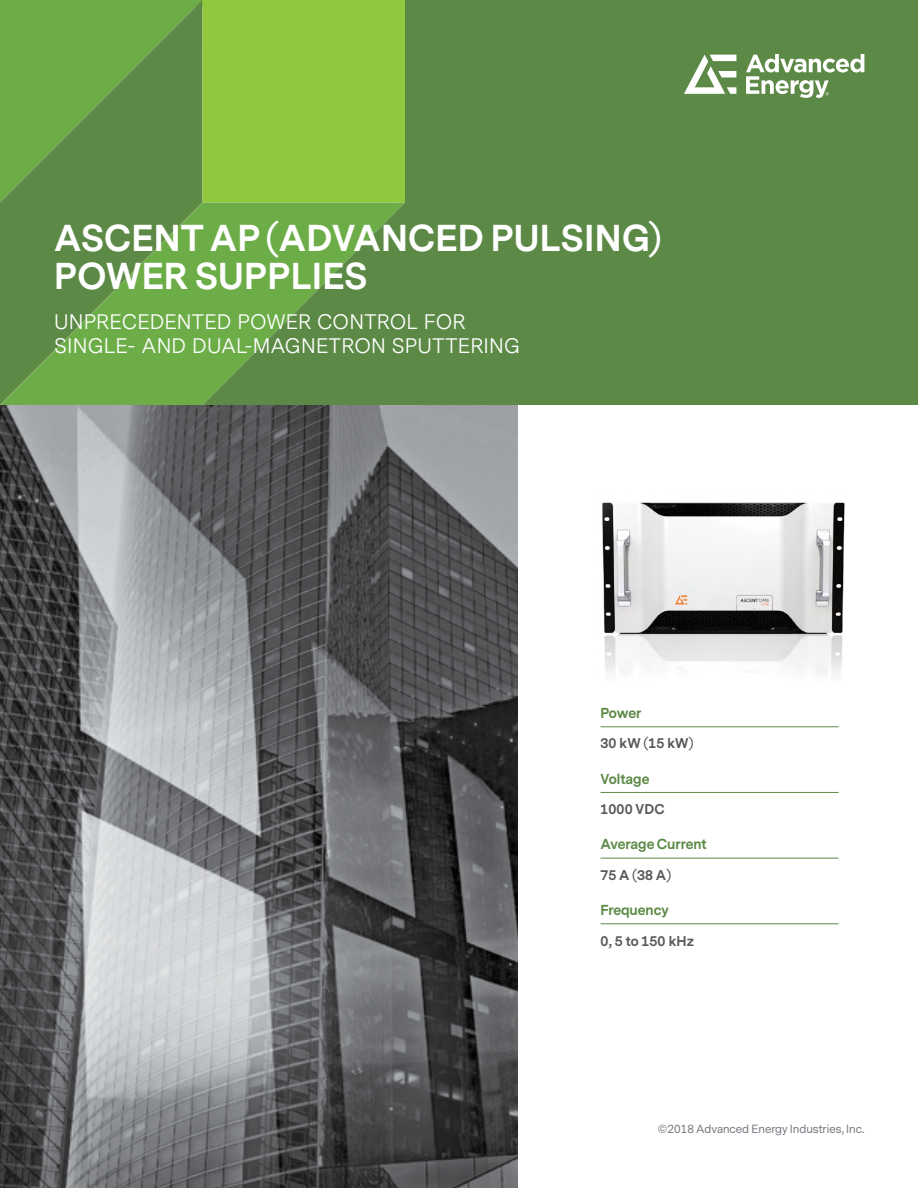
<style>
.page{position:relative;width:918px;height:1188px;background:#fff}
.page>*{position:absolute;margin:0;border:0;box-sizing:border-box;transform-origin:0 0}
.Doc_Title{font:700 34.95px/38.1px "Messina Sans";letter-spacing:.01em;color:#fff}
.Doc_Subtitle{font:21px/24px "Messina Sans";letter-spacing:.01em;color:#fff}
.At_a_Glance_Subhead{font:700 13.5px "Messina Sans";color:#5c8a46}
.At_A_Glance_Text{font:700 13.2px "Messina Sans";letter-spacing:.01em;color:#58595b}
.t1{font:11.1px "Messina Sans";color:#797982}
</style>
<div class="page">
<img style="left:602px;top:502px;width:243px;height:173px">
<svg style="left:0;top:0;width:202px;height:202px;background:#649b47"></svg>
<svg style="left:0;top:202px;width:203px;height:203px;background:#649b47"></svg>
<svg style="left:203px;top:0;width:715px;height:405px;background:#659545"></svg>
<hr style="left:600px;top:727px;width:239px;height:1px;background:#5c8a46">
<hr style="left:600px;top:792px;width:239px;height:1px;background:#5c8a46">
<hr style="left:600px;top:858px;width:239px;height:1px;background:#5c8a46">
<hr style="left:600px;top:924px;width:239px;height:1px;background:#5c8a46">
<img style="left:0;top:405px;width:518px;height:783px">
<svg style="left:684px;top:55px;width:52px;height:39px"></svg>
<svg style="left:746px;top:54px;width:118px;height:44px"></svg>
<p class="Doc_Title" style="left:54px;top:221px;width:609px">ASCENT AP (ADVANCED PULSING)<br>POWER SUPPLIES</p>
<p class="Doc_Subtitle" style="left:54px;top:310px;width:468px">UNPRECEDENTED POWER CONTROL FOR<br>SINGLE- AND DUAL-MAGNETRON SPUTTERING</p>
<p class="At_a_Glance_Subhead" style="left:600px;top:704px;width:43px">Power</p>
<p class="At_A_Glance_Text" style="left:600px;top:734px;width:95px">30 kW (15 kW)</p>
<p class="At_a_Glance_Subhead" style="left:600px;top:769px;width:50px">Voltage</p>
<p class="At_A_Glance_Text" style="left:600px;top:800px;width:66px">1000 VDC</p>
<p class="At_a_Glance_Subhead" style="left:600px;top:835px;width:108px">Average Current</p>
<p class="At_A_Glance_Text" style="left:600px;top:866px;width:72px">75 A (38 A)</p>
<p class="At_a_Glance_Subhead" style="left:600px;top:901px;width:70px">Frequency</p>
<p class="At_A_Glance_Text" style="left:600px;top:931px;width:95px">0, 5 to 150 kHz</p>
<p class="t1" style="left:658px;top:1122px;width:208px">©2018 Advanced Energy Industries, Inc.</p>
</div>
